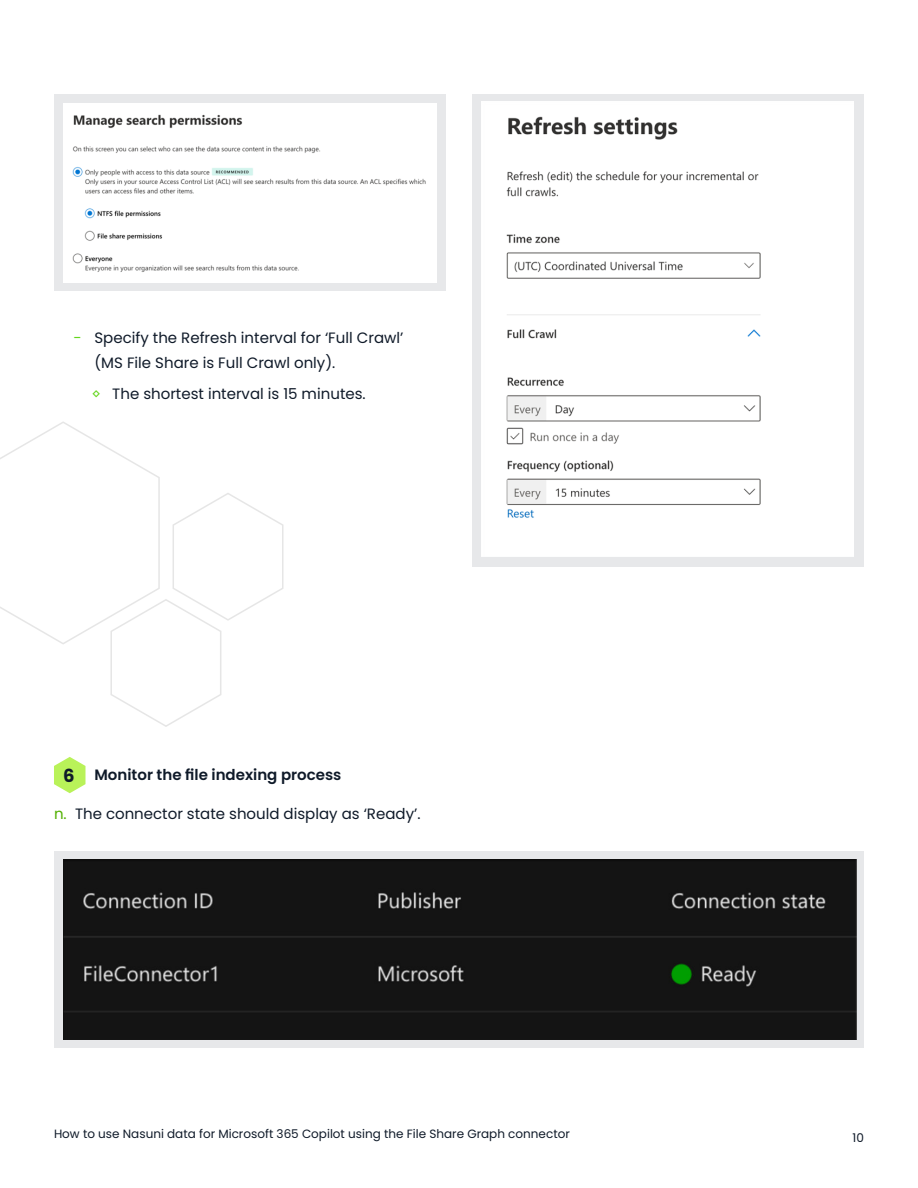
<style>
.page{position:relative;width:918px;height:1188px;background:#fff}
.page>*{position:absolute;margin:0;border:0;box-sizing:border-box;transform-origin:0 0}
.Number_Callout{font:700 18px "Poppins";color:#0f1a29}
.t1{font:15px/24.8px "Poppins";color:#0f1a29}
.Body{font:600 15px "Poppins";color:#0f1a29}
.t2{font:12px "Poppins";color:#0f1a29}
.s1{color:#63d61c}
.s2{color:#52b000}
</style>
<div class="page">
<div style="left:54px;top:94px;width:392px;height:197px;background:#e7e8ea"></div>
<div style="left:54px;top:851px;width:810px;height:196px;background:#e7e8ea"></div>
<div style="left:472px;top:94px;width:392px;height:473px;background:#e7e8ea"></div>
<img style="left:64px;top:103px;width:372px;height:180px">
<div style="left:64px;top:860px;width:792px;height:179px;background:#141414"></div>
<img style="left:482px;top:102px;width:371px;height:454px">
<svg style="left:54px;top:757px;width:31px;height:36px"></svg>
<svg style="left:0;top:421px;width:284px;height:306px"></svg>
<p class="t1" style="left:94px;top:326px;width:310px;text-indent:-21px"><span class="s1">-</span> Specify the Refresh interval for ‘Full Crawl’ (MS File Share is Full Crawl only).</p>
<p class="t1" style="left:92px;top:382px;width:275px"><span class="s1">◊</span> The shortest interval is 15 minutes.</p>
<p class="Body" style="left:94px;top:766px;width:248px">Monitor the file indexing process</p>
<p class="t1" style="left:54px;top:801px;width:368px"><span class="s2">n.</span> The connector state should display as ‘Ready’.</p>
<p class="Number_Callout" style="left:63px;top:766px;width:13px">6</p>
<p class="t2" style="left:54px;top:1127px;width:517px">How to use Nasuni data for Microsoft 365 Copilot using the File Share Graph connector</p>
<p class="t2" style="left:853px;top:1131px;width:13px">10</p>
</div>
